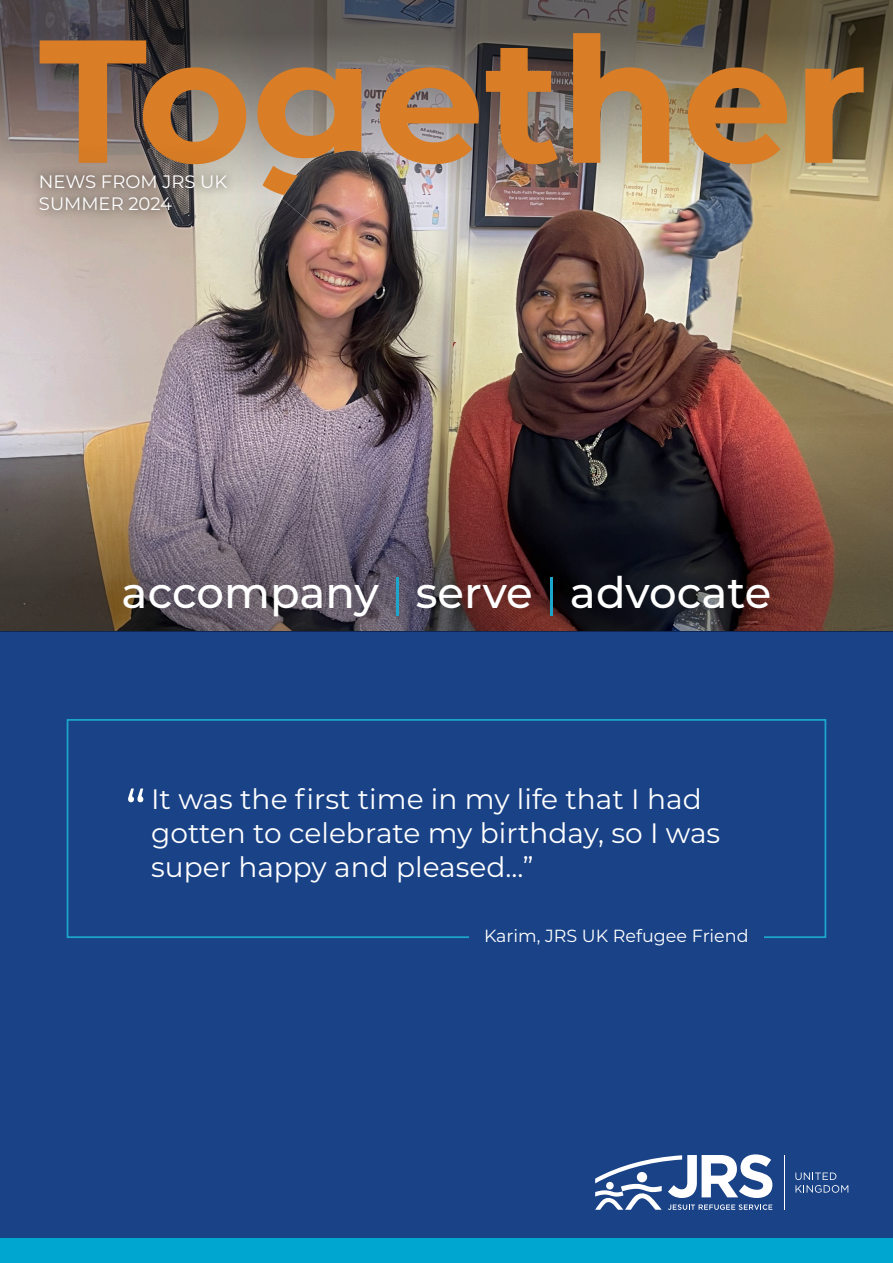
<style>
.page{position:relative;width:893px;height:1263px;background:#fff}
.page>*{position:absolute;margin:0;border:0;box-sizing:border-box;transform-origin:0 0}
.t1{font:700 174.75px "Montserrat";color:#d97d26}
.t2{font:500 43.35px "Montserrat";color:#fff}
.t3{font:28.05px/33.6px "Montserrat";color:#fff}
.t4{font:18px/21.6px "Montserrat";color:#fff}
.t5{font:17.55px "Montserrat";color:#fff}
.s1{font-weight:300;font-size:52.35px;color:#1ca6cc}
</style>
<div class="page">
<img style="left:0;top:274px;width:893px;height:79px">
<img style="left:0;top:0;width:893px;height:274px">
<div style="left:0;top:631px;width:893px;height:632px;background:#1a4287"></div>
<hr style="left:784px;top:1155px;width:1px;height:55px;background:#fff">
<svg style="left:795px;top:1172px;width:53px;height:21px"></svg>
<svg style="left:595px;top:1154px;width:177px;height:56px"></svg>
<svg style="left:128px;top:788px;width:15px;height:14px"></svg>
<div style="left:67px;top:719px;width:759px;height:219px;border:2px solid #1ca6cc"></div>
<div style="left:7px;top:141px;width:253px;height:107px;background:#231f20;opacity:.75"></div>
<div style="left:31px;top:166px;width:205px;height:54px;background:#231f20;opacity:.75"></div>
<div style="left:0;top:1238px;width:893px;height:25px;background:#00a6cf"></div>
<div style="left:469px;top:910px;width:295px;height:47px;background:#1a4287"></div>
<img style="left:0;top:353px;width:893px;height:278px">
<svg style="left:282px;top:145px;width:96px;height:6px"></svg>
<img style="left:282px;top:151px;width:96px;height:83px">
<p class="t1" style="left:39px;top:-25px;width:830px">Together</p>
<p class="t4" style="left:39px;top:170px;width:190px">NEWS FROM JRS UK<br>SUMMER 2024</p>
<p class="t2" style="left:122px;top:563px;width:651px">accompany <span class="s1">l</span> serve <span class="s1">l</span> advocate</p>
<p class="t3" style="left:151px;top:781px;width:571px">It was the first time in my life that I had gotten to celebrate my birthday, so I was super happy and pleased...”</p>
<p class="t5" style="left:484px;top:924px;width:266px">Karim, JRS UK Refugee Friend</p>
</div>
